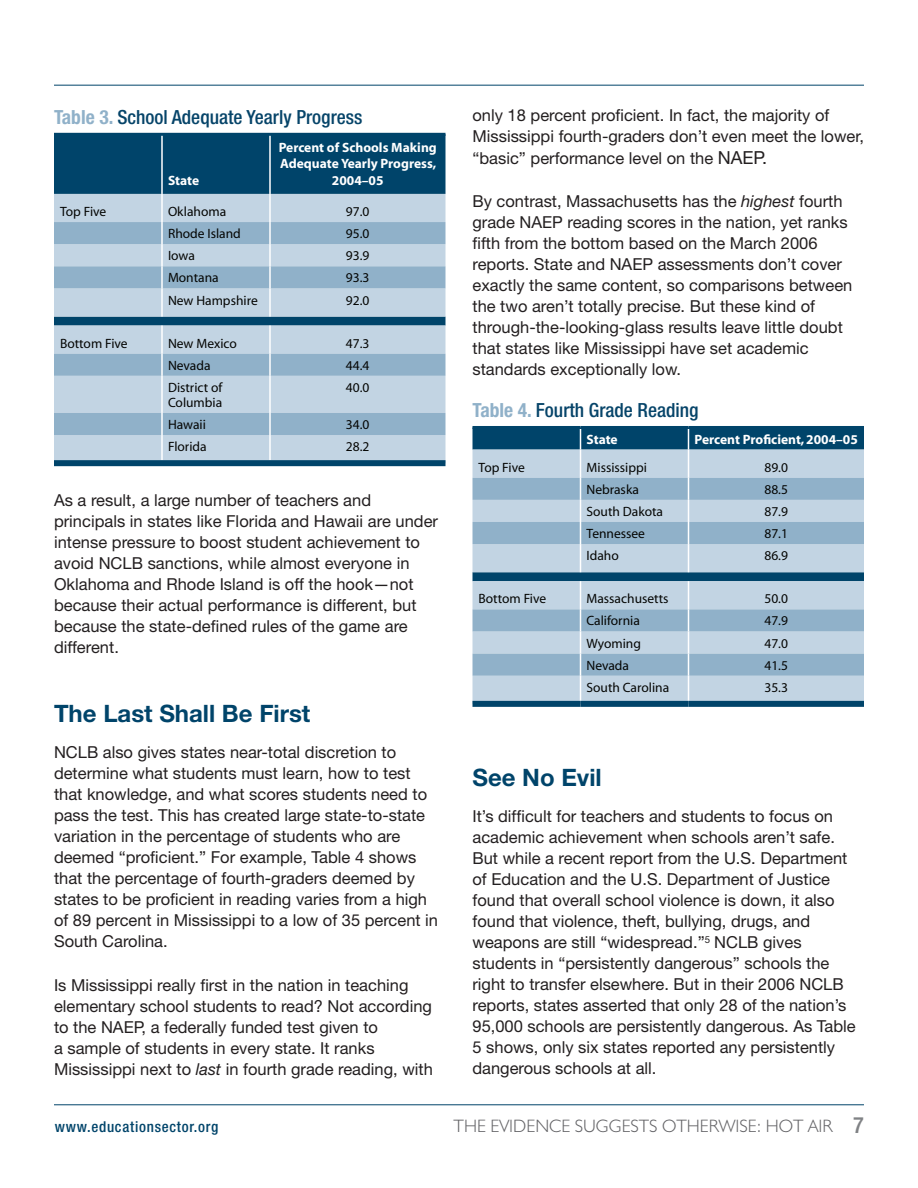
<style>
.page{position:relative;width:918px;height:1188px;background:#fff}
.page>*{position:absolute;margin:0;border:0;box-sizing:border-box;transform-origin:0 0}
.t1{font:700 24px "Helvetica Neue";color:#00446a}
.t2{font:500 condensed 19.5px "Helvetica Neue";color:#064469}
.t3{font:300 18px "Humanist 521 BT";color:#636366}
.t4{font:16.5px/21px "Helvetica Neue";color:#231f20}
.t5{font:500 condensed 15px "Helvetica Neue";letter-spacing:.05em;color:#00446a}
.t6{font:13.5px/15px "Myriad";color:#040503}
.t7{font:700 13.5px/16.5px "Myriad";color:#fff;text-align:center}
.s1{font-weight:700;color:#90b1c9}
.s2{font-style:italic}
.s3{font-size:18px}
.s4{color:#201d1e}
</style>
<div class="page">
<hr style="left:54px;top:85px;width:810px;height:1px;background:#00446a">
<hr style="left:54px;top:1104px;width:810px;height:1px;background:#00446a">
<div style="left:472px;top:429px;width:392px;height:21px;background:#00446a"></div>
<div style="left:472px;top:450px;width:392px;height:251px;background:#c2d4e3"></div>
<svg style="left:472px;top:478px;width:392px;height:198px;background:#a3bed2"></svg>
<hr style="left:472px;top:426px;width:108px;height:3px;background:#00446a">
<hr style="left:580px;top:426px;width:108px;height:3px;background:#00446a">
<hr style="left:688px;top:426px;width:176px;height:3px;background:#00446a">
<svg style="left:580px;top:429px;width:1px;height:143px"></svg>
<svg style="left:688px;top:429px;width:1px;height:143px"></svg>
<svg style="left:580px;top:581px;width:1px;height:120px"></svg>
<svg style="left:688px;top:581px;width:1px;height:120px"></svg>
<div style="left:472px;top:701px;width:108px;height:6px;background:#00446a"></div>
<div style="left:580px;top:701px;width:108px;height:6px;background:#00446a"></div>
<div style="left:688px;top:701px;width:176px;height:6px;background:#00446a"></div>
<div style="left:54px;top:136px;width:392px;height:58px;background:#00446a"></div>
<div style="left:54px;top:194px;width:392px;height:266px;background:#c2d4e3"></div>
<svg style="left:54px;top:222px;width:392px;height:213px;background:#a5bfd3"></svg>
<hr style="left:161px;top:194px;width:2px;height:28px;background:#fff">
<hr style="left:269px;top:194px;width:2px;height:28px;background:#fff">
<hr style="left:161px;top:222px;width:2px;height:22px;background:#fff">
<hr style="left:269px;top:222px;width:2px;height:22px;background:#fff">
<hr style="left:161px;top:244px;width:2px;height:22px;background:#fff">
<hr style="left:269px;top:244px;width:2px;height:22px;background:#fff">
<hr style="left:161px;top:266px;width:2px;height:22px;background:#fff">
<hr style="left:269px;top:266px;width:2px;height:22px;background:#fff">
<hr style="left:161px;top:288px;width:2px;height:29px;background:#fff">
<hr style="left:269px;top:288px;width:2px;height:29px;background:#fff">
<hr style="left:161px;top:326px;width:2px;height:28px;background:#fff">
<hr style="left:269px;top:326px;width:2px;height:28px;background:#fff">
<hr style="left:161px;top:354px;width:2px;height:22px;background:#fff">
<hr style="left:269px;top:354px;width:2px;height:22px;background:#fff">
<hr style="left:161px;top:376px;width:2px;height:37px;background:#fff">
<hr style="left:269px;top:376px;width:2px;height:37px;background:#fff">
<hr style="left:161px;top:413px;width:2px;height:22px;background:#fff">
<hr style="left:269px;top:413px;width:2px;height:22px;background:#fff">
<hr style="left:54px;top:133px;width:108px;height:3px;background:#00446a">
<hr style="left:162px;top:133px;width:108px;height:3px;background:#00446a">
<hr style="left:270px;top:133px;width:176px;height:3px;background:#00446a">
<hr style="left:161px;top:136px;width:2px;height:58px;background:#fff">
<hr style="left:269px;top:136px;width:2px;height:58px;background:#fff">
<hr style="left:161px;top:435px;width:2px;height:25px;background:#fff">
<hr style="left:269px;top:435px;width:2px;height:25px;background:#fff">
<div style="left:54px;top:460px;width:108px;height:6px;background:#00446a"></div>
<div style="left:162px;top:460px;width:108px;height:6px;background:#00446a"></div>
<div style="left:270px;top:460px;width:176px;height:6px;background:#00446a"></div>
<p class="t2" style="left:54px;top:105px;width:310px"><span class="s1">Table 3.</span> School Adequate Yearly Progress</p>
<p class="t7" style="left:168px;top:173px;width:33px">State</p>
<p class="t7" style="left:279px;top:140px;width:160px">Percent of Schools Making<br>Adequate Yearly Progress,<br>2004–05</p>
<p class="t6" style="left:60px;top:205px;width:48px">Top Five</p>
<p class="t6" style="left:168px;top:205px;width:60px">Oklahoma</p>
<p class="t6" style="left:346px;top:205px;width:25px">97.0</p>
<p class="t6" style="left:168px;top:227px;width:74px">Rhode Island</p>
<p class="t6" style="left:346px;top:227px;width:25px">95.0</p>
<p class="t6" style="left:168px;top:249px;width:28px">Iowa</p>
<p class="t6" style="left:346px;top:249px;width:25px">93.9</p>
<p class="t6" style="left:168px;top:271px;width:52px">Montana</p>
<p class="t6" style="left:346px;top:271px;width:25px">93.3</p>
<p class="t6" style="left:168px;top:293px;width:91px">New Hampshire</p>
<p class="t6" style="left:346px;top:293px;width:25px">92.0</p>
<p class="t6" style="left:60px;top:336px;width:69px">Bottom Five</p>
<p class="t6" style="left:168px;top:336px;width:70px">New Mexico</p>
<p class="t6" style="left:346px;top:336px;width:25px">47.3</p>
<p class="t6" style="left:168px;top:358px;width:44px">Nevada</p>
<p class="t6" style="left:346px;top:358px;width:25px">44.4</p>
<p class="t6" style="left:168px;top:381px;width:56px">District of<br>Columbia</p>
<p class="t6" style="left:346px;top:381px;width:25px">40.0</p>
<p class="t6" style="left:168px;top:418px;width:39px">Hawaii</p>
<p class="t6" style="left:346px;top:418px;width:25px">34.0</p>
<p class="t6" style="left:168px;top:440px;width:40px">Florida</p>
<p class="t6" style="left:346px;top:440px;width:25px">28.2</p>
<p class="t4" style="left:54px;top:490px;width:386px">As a result, a large number of teachers and principals in states like Florida and Hawaii are under intense pressure to boost student achievement to avoid NCLB sanctions, while almost everyone in Oklahoma and Rhode Island is off the hook—not because their actual performance is different, but because the state-defined rules of the game are different.</p>
<h1 class="t1" style="left:54px;top:699px;width:258px">The Last Shall Be First</h1>
<p class="t4" style="left:54px;top:742px;width:386px">NCLB also gives states near-total discretion to determine what students must learn, how to test that knowledge, and what scores students need to pass the test. This has created large state-to-state variation in the percentage of students who are deemed “proficient.” For example, Table 4 shows that the percentage of fourth-graders deemed by states to be proficient in reading varies from a high of 89 percent in Mississippi to a low of 35 percent in South Carolina.</p>
<p class="t4" style="left:54px;top:974px;width:380px">Is Mississippi really first in the nation in teaching elementary school students to read? Not according to the NAEP, a federally funded test given to<br>a sample of students in every state. It ranks Mississippi next to <span class="s2">last</span> in fourth grade reading, with</p>
<p class="t4" style="left:472px;top:104px;width:393px">only 18 percent proficient. In fact, the majority of<br>Mississippi fourth-graders don’t even meet the lower, “basic” performance level on the <span class="s3">NAEP.</span></p>
<p class="t4" style="left:472px;top:190px;width:381px">By contrast, Massachusetts has the <span class="s2">highest</span> fourth grade NAEP reading scores in the nation, yet ranks fifth from the bottom based on the March 2006 reports. State and NAEP assessments don’t cover exactly the same content, so comparisons between the two aren’t totally precise. But these kind of through-the-looking-glass results leave little doubt that states like Mississippi have set academic standards exceptionally low.</p>
<p class="t2" style="left:472px;top:398px;width:228px"><span class="s1">Table 4.</span> Fourth Grade Reading</p>
<p class="t7" style="left:586px;top:431px;width:33px">State</p>
<p class="t7" style="left:695px;top:431px;width:165px">Percent Proficient, 2004–05</p>
<p class="t6" style="left:478px;top:460px;width:48px">Top Five</p>
<p class="t6" style="left:586px;top:460px;width:62px">Mississippi</p>
<p class="t6" style="left:764px;top:460px;width:25px">89.0</p>
<p class="t6" style="left:586px;top:482px;width:54px">Nebraska</p>
<p class="t6" style="left:764px;top:482px;width:25px">88.5</p>
<p class="t6" style="left:586px;top:505px;width:78px">South Dakota</p>
<p class="t6" style="left:764px;top:505px;width:25px">87.9</p>
<p class="t6" style="left:586px;top:527px;width:60px">Tennessee</p>
<p class="t6" style="left:764px;top:527px;width:25px">87.1</p>
<p class="t6" style="left:586px;top:549px;width:34px">Idaho</p>
<p class="t6" style="left:764px;top:549px;width:25px">86.9</p>
<p class="t6" style="left:478px;top:592px;width:69px">Bottom Five</p>
<p class="t6" style="left:586px;top:592px;width:84px">Massachusetts</p>
<p class="t6" style="left:764px;top:592px;width:25px">50.0</p>
<p class="t6" style="left:586px;top:614px;width:55px">California</p>
<p class="t6" style="left:764px;top:614px;width:25px">47.9</p>
<p class="t6" style="left:586px;top:636px;width:56px">Wyoming</p>
<p class="t6" style="left:764px;top:636px;width:25px">47.0</p>
<p class="t6" style="left:586px;top:658px;width:44px">Nevada</p>
<p class="t6" style="left:764px;top:658px;width:25px">41.5</p>
<p class="t6" style="left:586px;top:680px;width:84px">South Carolina</p>
<p class="t6" style="left:764px;top:680px;width:25px">35.3</p>
<h1 class="t1" style="left:472px;top:763px;width:131px">See No Evil</h1>
<p class="t4" style="left:472px;top:805px;width:385px">It’s difficult for teachers and students to focus on academic achievement when schools aren’t safe.<br>But while a recent report from the U.S. Department of Education and the U.S. Department of Justice found that overall school violence is down, it also found that <span class="s4">violence, theft, bullying, drugs, and weapons are still “widespread.”</span><sup>5</sup> NCLB gives students in “persistently dangerous” schools the right to transfer elsewhere. But in their 2006 NCLB reports, states asserted that only 28 of the nation’s 95,000 schools are persistently dangerous. As Table 5 shows, only six states reported any persistently dangerous schools at all.</p>
<p class="t5" style="left:55px;top:1117px;width:165px">www.educationsector.org</p>
<p class="t3" style="left:454px;top:1115px;width:380px">THE EVIDENCE SUGGESTS OTHERWISE: HOT AIR</p>
</div>
